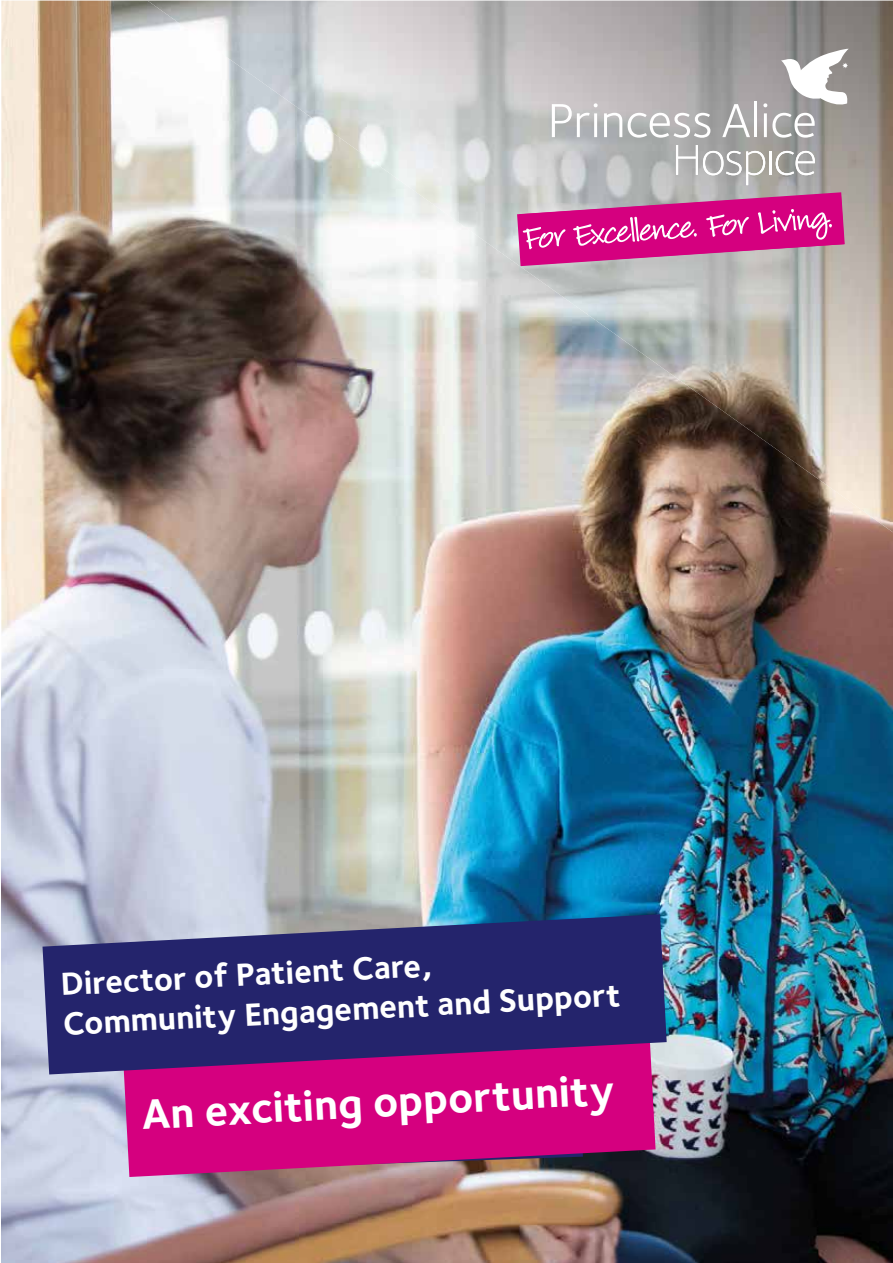
<style>
.page{position:relative;width:893px;height:1263px;background:#fff}
.page>*{position:absolute;margin:0;border:0;box-sizing:border-box;transform-origin:0 0}
.t1{font:600 86.4px "Foundry Sterling";color:#fff}
.t2{font:600 81.3px "Foundry Sterling";color:#fff}
.t3{font:700 43.5px "Foundry Sterling";color:#fff}
.t4{font:700 33px/39.6px "Foundry Sterling";color:#fff}
</style>
<div class="page">
<img style="left:1px;top:1px;width:296px;height:1262px">
<img style="left:297px;top:152px;width:75px;height:1111px">
<img style="left:372px;top:228px;width:148px;height:1035px">
<img style="left:520px;top:305px;width:75px;height:958px">
<img style="left:595px;top:381px;width:74px;height:882px">
<img style="left:669px;top:381px;width:149px;height:882px">
<img style="left:818px;top:532px;width:75px;height:731px">
<img style="left:148px;top:1px;width:745px;height:75px">
<img style="left:252px;top:75px;width:641px;height:77px">
<img style="left:359px;top:151px;width:534px;height:77px">
<img style="left:465px;top:227px;width:428px;height:78px">
<img style="left:573px;top:304px;width:320px;height:77px">
<img style="left:679px;top:380px;width:214px;height:77px">
<img style="left:786px;top:456px;width:107px;height:76px">
<svg style="left:552px;top:103px;width:46px;height:34px"></svg>
<svg style="left:604px;top:113px;width:18px;height:24px"></svg>
<svg style="left:628px;top:113px;width:82px;height:25px"></svg>
<svg style="left:722px;top:104px;width:28px;height:33px"></svg>
<hr style="left:754px;top:101px;width:3px;height:36px;background:#fff">
<svg style="left:676px;top:145px;width:89px;height:40px;background:#b9b8b7"></svg>
<hr style="left:769px;top:151px;width:2px;height:24px;background:#fff">
<svg style="left:776px;top:151px;width:39px;height:24px"></svg>
<svg style="left:763px;top:49px;width:86px;height:89px"></svg>
<svg style="left:123px;top:1074px;width:533px;height:103px;background:#c8127e"></svg>
<svg style="left:43px;top:914px;width:624px;height:160px;background:#46347a"></svg>
<svg style="left:517px;top:192px;width:328px;height:74px;background:#d04b9a"></svg>
<p class="t4" style="left:60px;top:966px;width:560px;rotate:-3deg">Director of Patient Care,<br>Community Engagement and Support</p>
<h1 class="t1" style="left:68px;top:959px;width:423px;rotate:-2deg">Who we are</h1>
<h2 class="t2" style="left:152px;top:1068px;width:410px;rotate:-2deg">What we do</h2>
<h3 class="t3" style="left:140px;top:1088px;width:475px;rotate:-3deg">An exciting opportunity</h3>
</div>
